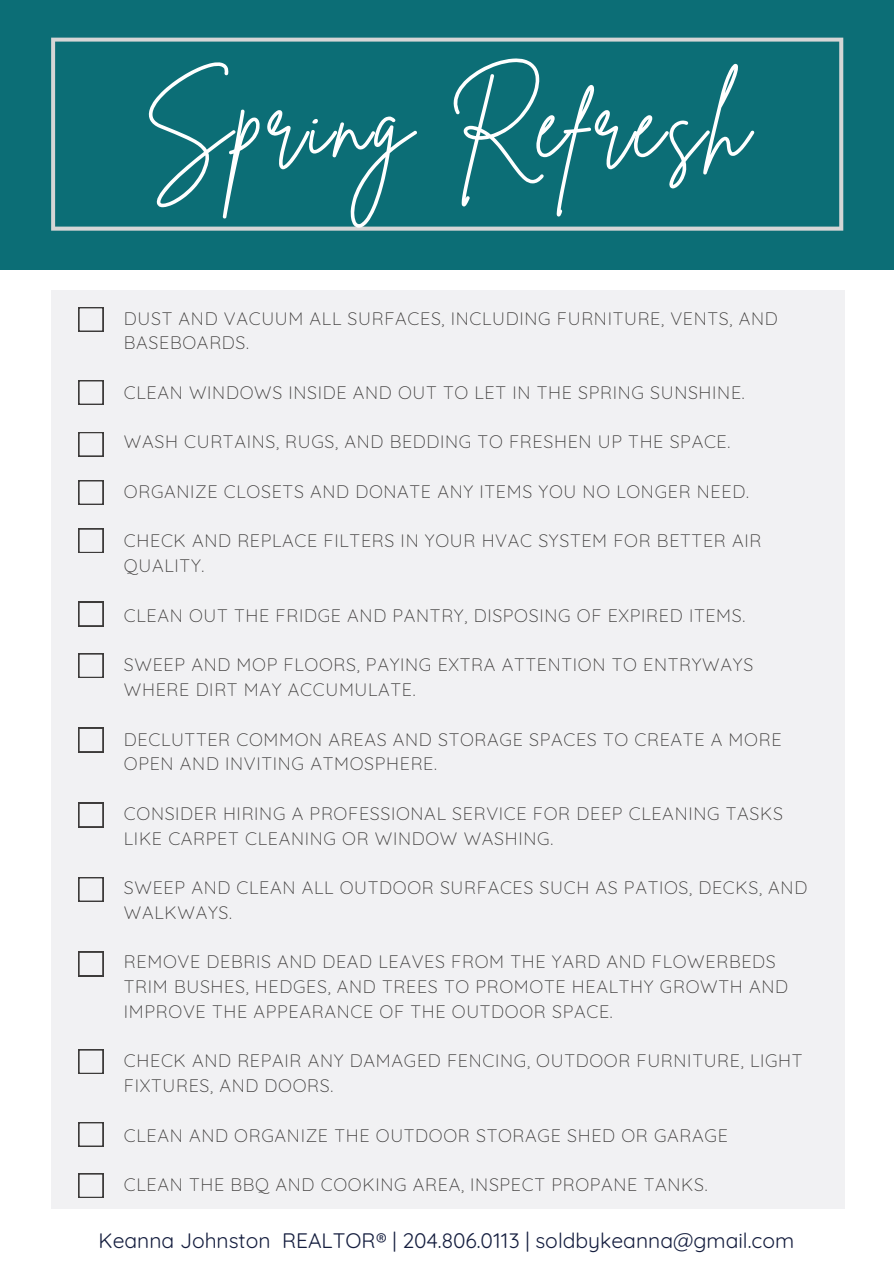
<style>
.page{position:relative;width:894px;height:1264px;background:#fff}
.page>*{position:absolute;margin:0;border:0;box-sizing:border-box;transform-origin:0 0}
.t1{font:93px "Brittany Signature";letter-spacing:.045em;color:#fff}
.t2{font:21px "Quicksand";color:#151e3f}
.t3{font:300 18px/24.8px "Quicksand";letter-spacing:.035em;color:#3d3b3a}
</style>
<div class="page">
<div style="left:0;top:0;width:893px;height:270px;background:#0c6e76"></div>
<svg style="left:51px;top:38px;width:792px;height:193px"></svg>
<div style="left:51px;top:290px;width:793px;height:918px;background:#f1f1f3"></div>
<svg style="left:78px;top:1173px;width:25px;height:24px"></svg>
<svg style="left:78px;top:307px;width:25px;height:24px"></svg>
<svg style="left:78px;top:951px;width:25px;height:25px"></svg>
<svg style="left:78px;top:1122px;width:25px;height:24px"></svg>
<svg style="left:78px;top:380px;width:25px;height:25px"></svg>
<svg style="left:78px;top:432px;width:25px;height:24px"></svg>
<svg style="left:78px;top:480px;width:25px;height:24px"></svg>
<svg style="left:78px;top:528px;width:25px;height:25px"></svg>
<svg style="left:78px;top:1049px;width:25px;height:24px"></svg>
<svg style="left:78px;top:602px;width:25px;height:24px"></svg>
<svg style="left:78px;top:653px;width:25px;height:25px"></svg>
<svg style="left:78px;top:727px;width:25px;height:25px"></svg>
<svg style="left:78px;top:877px;width:25px;height:24px"></svg>
<svg style="left:78px;top:802px;width:25px;height:25px"></svg>
<h1 class="t1" style="left:144px;top:64px;width:606px">Spring Refresh</h1>
<p class="t3" style="left:124px;top:305px;width:655px">DUST AND VACUUM ALL SURFACES, INCLUDING FURNITURE, VENTS, AND<br>BASEBOARDS.</p>
<p class="t3" style="left:124px;top:380px;width:622px">CLEAN WINDOWS INSIDE AND OUT TO LET IN THE SPRING SUNSHINE.</p>
<p class="t3" style="left:124px;top:429px;width:607px">WASH CURTAINS, RUGS, AND BEDDING TO FRESHEN UP THE SPACE.</p>
<p class="t3" style="left:124px;top:479px;width:626px">ORGANIZE CLOSETS AND DONATE ANY ITEMS YOU NO LONGER NEED.</p>
<p class="t3" style="left:124px;top:528px;width:638px">CHECK AND REPLACE FILTERS IN YOUR HVAC SYSTEM FOR BETTER AIR<br>QUALITY.</p>
<p class="t3" style="left:124px;top:602px;width:622px">CLEAN OUT THE FRIDGE AND PANTRY, DISPOSING OF EXPIRED ITEMS.</p>
<p class="t3" style="left:124px;top:652px;width:630px">SWEEP AND MOP FLOORS, PAYING EXTRA ATTENTION TO ENTRYWAYS<br>WHERE DIRT MAY ACCUMULATE.</p>
<p class="t3" style="left:124px;top:726px;width:659px">DECLUTTER COMMON AREAS AND STORAGE SPACES TO CREATE A MORE<br>OPEN AND INVITING ATMOSPHERE.</p>
<p class="t3" style="left:124px;top:800px;width:660px">CONSIDER HIRING A PROFESSIONAL SERVICE FOR DEEP CLEANING TASKS<br>LIKE CARPET CLEANING OR WINDOW WASHING.</p>
<p class="t3" style="left:124px;top:875px;width:684px">SWEEP AND CLEAN ALL OUTDOOR SURFACES SUCH AS PATIOS, DECKS, AND<br>WALKWAYS.</p>
<p class="t3" style="left:124px;top:949px;width:653px">REMOVE DEBRIS AND DEAD LEAVES FROM THE YARD AND FLOWERBEDS</p>
<p class="t3" style="left:124px;top:974px;width:665px">TRIM BUSHES, HEDGES, AND TREES TO PROMOTE HEALTHY GROWTH AND<br>IMPROVE THE APPEARANCE OF THE OUTDOOR SPACE.</p>
<p class="t3" style="left:124px;top:1048px;width:680px">CHECK AND REPAIR ANY DAMAGED FENCING, OUTDOOR FURNITURE, LIGHT<br>FIXTURES, AND DOORS.</p>
<h2 class="t3" style="left:124px;top:1122px;width:605px">CLEAN AND ORGANIZE THE OUTDOOR STORAGE SHED OR GARAGE</h2>
<h3 class="t3" style="left:124px;top:1172px;width:585px">CLEAN THE BBQ AND COOKING AREA, INSPECT PROPANE TANKS.</h3>
<p class="t2" style="left:98px;top:1227px;width:697px">Keanna Johnston REALTOR® | 204.806.0113 | soldbykeanna@gmail.com</p>
</div>
